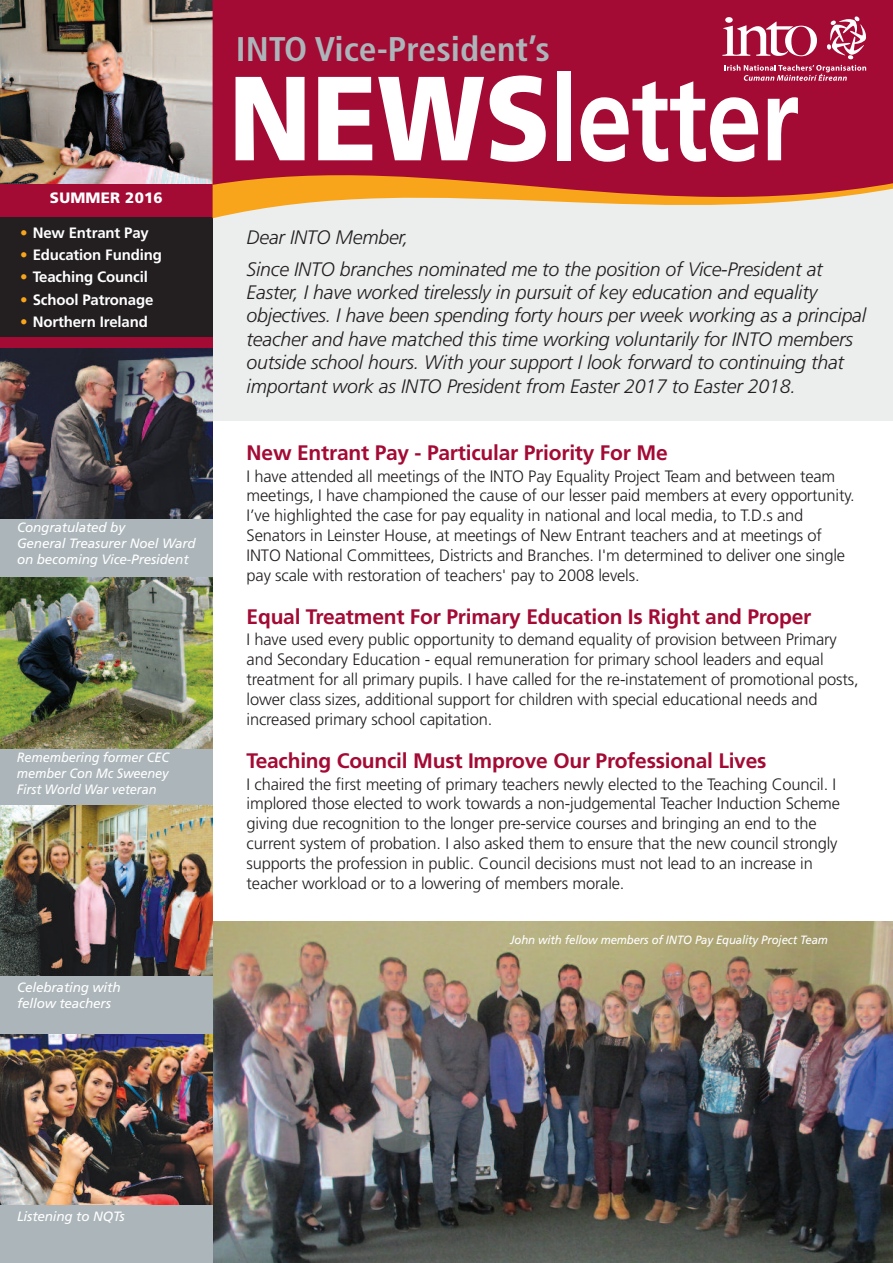
<style>
.page{position:relative;width:893px;height:1263px;background:#fff}
.page>*{position:absolute;margin:0;border:0;box-sizing:border-box;transform-origin:0 0}
.t1{font:700 119.4px "Frutiger";letter-spacing:-.01em;color:#fff;scale:.83 1}
.t2{font:700 condensed 34.2px "Frutiger";color:#acb5b9;scale:1.04 1}
.t3{font:700 21px "Frutiger";letter-spacing:-.01em;color:#a30a34}
.t4{font:italic 300 19.5px/23.4px "Frutiger";letter-spacing:-.01em;color:#231f20}
.t5{font:300 16.5px/19.8px "Frutiger";letter-spacing:-.01em;color:#231f20}
.t6{font:700 15px "Frutiger";letter-spacing:-.01em;color:#fff}
.t7{font:15px "Frutiger";color:#fff}
.t8{font:900 15px "Frutiger";letter-spacing:.015em;color:#fff}
.t9{font:italic 13.5px/16.2px "Frutiger";letter-spacing:-.01em;color:#fff}
.t10{font:italic 13.5px/16.2px "Frutiger";letter-spacing:-.01em;color:#fff;text-align:justify;scale:.95 1}
.t11{font:italic 12px "Frutiger";letter-spacing:-.01em;color:#fff;scale:.95 1}
.s1{color:#f9a51b}
.s2{font-weight:900}
</style>
<div class="page">
<div style="left:189px;top:162px;width:704px;height:258px;background:#eceeee"></div>
<img style="left:213px;top:922px;width:680px;height:341px">
<div style="left:0;top:0;width:213px;height:1263px;background:#acb5b9"></div>
<img style="left:0;top:0;width:213px;height:185px">
<div style="left:0;top:185px;width:213px;height:33px;background:#a30a34"></div>
<div style="left:0;top:217px;width:213px;height:151px;background:#231f20"></div>
<img style="left:0;top:1035px;width:213px;height:170px">
<img style="left:0;top:348px;width:213px;height:170px">
<img style="left:0;top:578px;width:213px;height:170px">
<svg style="left:213px;top:0;width:680px;height:219px;background:#af2841"></svg>
<svg style="left:722px;top:17px;width:95px;height:39px"></svg>
<svg style="left:724px;top:65px;width:142px;height:16px;background:#b94766"></svg>
<svg style="left:827px;top:16px;width:39px;height:43px"></svg>
<img style="left:0;top:805px;width:213px;height:170px">
<div style="left:0;top:337px;width:213px;height:10px;background:#a30a34"></div>
<p class="t8" style="left:50px;top:191px;width:114px">SUMMER 2016</p>
<p class="t6" style="left:20px;top:226px;width:130px"><span class="s1">•</span> New Entrant Pay</p>
<p class="t6" style="left:20px;top:249px;width:143px"><span class="s1">•</span> Education Funding</p>
<p class="t6" style="left:20px;top:271px;width:129px"><span class="s1">•</span> Teaching Council</p>
<p class="t6" style="left:20px;top:293px;width:135px"><span class="s1">•</span> School Patronage</p>
<p class="t6" style="left:20px;top:316px;width:129px"><span class="s1">•</span> Northern Ireland</p>
<p class="t9" style="left:17px;top:520px;width:180px">Congratulated by<br>General Treasurer Noel Ward on becoming Vice-President</p>
<p class="t10" style="left:17px;top:750px;width:162px">Remembering former CEC member Con Mc Sweeney First World War veteran</p>
<p class="t9" style="left:17px;top:980px;width:105px">Celebrating with fellow teachers</p>
<h2 class="t2" style="left:236px;top:36px;width:304px">INTO Vice-President’s</h2>
<h1 class="t1" style="left:228px;top:71px;width:690px"><span class="s2">NEWS</span>letter</h1>
<p class="t7" style="left:513px;top:157px;width:103px">SUMMER 2016</p>
<p class="t4" style="left:247px;top:222px;width:578px;line-height:32px">Dear INTO Member,<br>Since INTO branches nominated me to the position of Vice-President at</p>
<p class="t4" style="left:247px;top:282px;width:621px">Easter, I have worked tirelessly in pursuit of key education and equality objectives. I have been spending forty hours per week working as a principal teacher and have matched this time working voluntarily for INTO members outside school hours. With your support I look forward to continuing that important work as INTO President from Easter 2017 to Easter 2018.</p>
<p class="t3" style="left:247px;top:444px;width:423px">New Entrant Pay - Particular Priority For Me</p>
<p class="t5" style="left:247px;top:467px;width:609px">I have attended all meetings of the INTO Pay Equality Project Team and between team meetings, I have championed the cause of our lesser paid members at every opportunity.<br>I’ve highlighted the case for pay equality in national and local media, to T.D.s and Senators in Leinster House, at meetings of New Entrant teachers and at meetings of INTO National Committees, Districts and Branches. I'm determined to deliver one single pay scale with restoration of teachers' pay to 2008 levels.</p>
<p class="t3" style="left:247px;top:608px;width:566px">Equal Treatment For Primary Education Is Right and Proper</p>
<p class="t5" style="left:247px;top:631px;width:614px">I have used every public opportunity to demand equality of provision between Primary and Secondary Education - equal remuneration for primary school leaders and equal treatment for all primary pupils. I have called for the re-instatement of promotional posts, lower class sizes, additional support for children with special educational needs and increased primary school capitation.</p>
<p class="t3" style="left:247px;top:752px;width:521px">Teaching Council Must Improve Our Professional Lives</p>
<p class="t5" style="left:247px;top:775px;width:595px">I chaired the first meeting of primary teachers newly elected to the Teaching Council. I implored those elected to work towards a non-judgemental Teacher Induction Scheme giving due recognition to the longer pre-service courses and bringing an end to the current system of probation. I also asked them to ensure that the new council strongly supports the profession in public. Council decisions must not lead to an increase in teacher workload or to a lowering of members morale.</p>
<p class="t11" style="left:510px;top:935px;width:336px">John with fellow members of INTO Pay Equality Project Team</p>
<p class="t9" style="left:17px;top:1209px;width:109px">Listening to NQTs</p>
</div>
